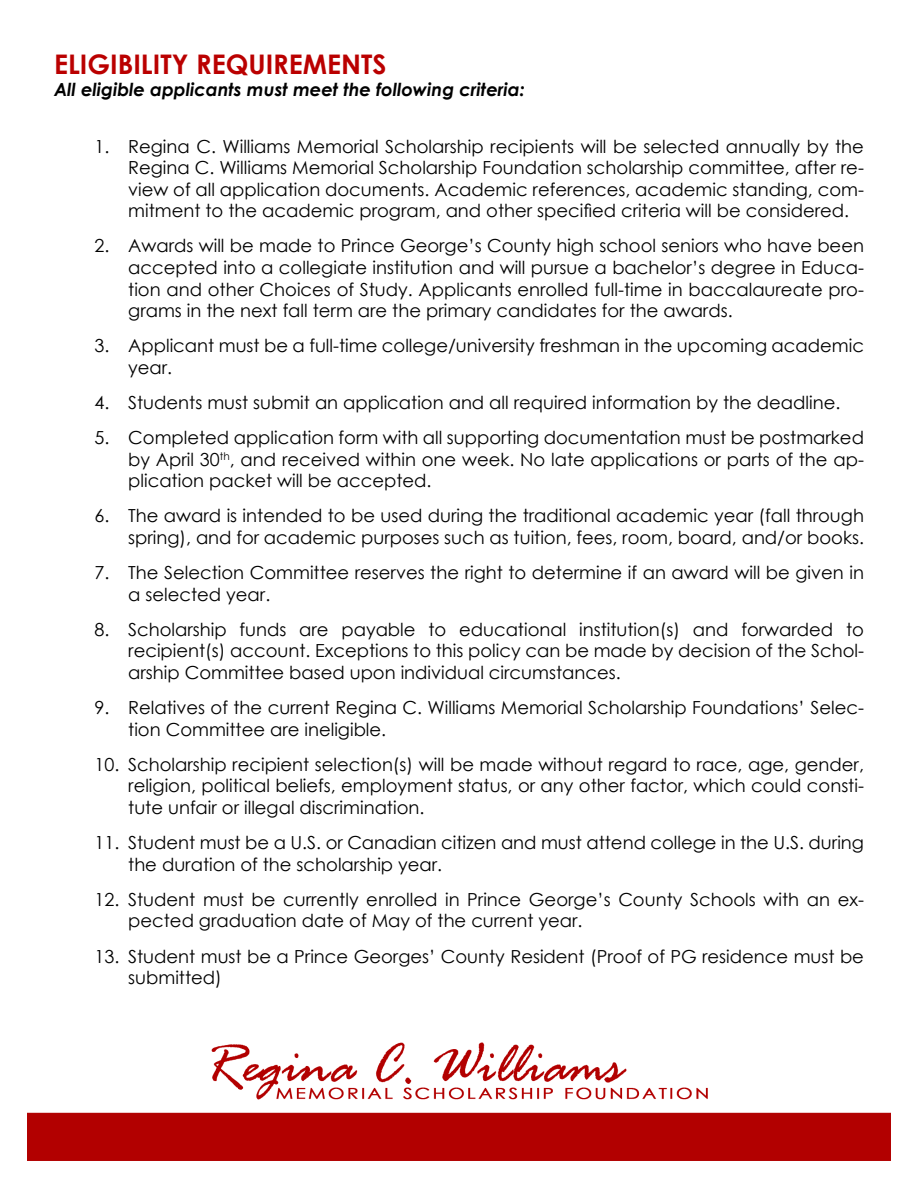
<style>
.page{position:relative;width:918px;height:1188px;background:#fff}
.page>*{position:absolute;margin:0;border:0;box-sizing:border-box;transform-origin:0 0}
.t1{font:700 27px "Century Gothic";color:#ba0000}
.t2{font:18px/21.6px "Century Gothic";color:#000}
.t3{font:italic 700 18px "Century Gothic";color:#000}
</style>
<div class="page">
<img style="left:27px;top:1042px;width:864px;height:119px">
<h1 class="t1" style="left:54px;top:44px;width:334px">ELIGIBILITY REQUIREMENTS</h1>
<p class="t3" style="left:54px;top:76px;width:472px">All eligible applicants must meet the following criteria:</p>
<p class="t2" style="left:128px;top:135px;width:737px;text-align:justify;text-indent:-34px">1. Regina C. Williams Memorial Scholarship recipients will be selected annually by the Regina C. Williams Memorial Scholarship Foundation scholarship committee, after re&shy;view of all application documents. Academic references, academic standing, com&shy;mitment to the academic program, and other specified criteria will be considered.</p>
<p class="t2" style="left:128px;top:235px;width:737px;text-align:justify;text-indent:-34px">2. Awards will be made to Prince George’s County high school seniors who have been accepted into a collegiate institution and will pursue a bachelor’s degree in Educa&shy;tion and other Choices of Study. Applicants enrolled full-time in baccalaureate pro&shy;grams in the next fall term are the primary candidates for the awards.</p>
<p class="t2" style="left:128px;top:335px;width:737px;text-indent:-34px">3. Applicant must be a full-time college/university freshman in the upcoming academic year.</p>
<p class="t2" style="left:94px;top:391px;width:747px">4. Students must submit an application and all required information by the deadline.</p>
<p class="t2" style="left:128px;top:427px;width:737px;text-align:justify;text-indent:-34px">5. Completed application form with all supporting documentation must be postmarked by April 30<sup>th</sup>, and received within one week. No late applications or parts of the ap&shy;plication packet will be accepted.</p>
<p class="t2" style="left:95px;top:505px;width:771px;text-align:right">6. The award is intended to be used during the traditional academic year (fall through spring), and for academic purposes such as tuition, fees, room, board, and/or books.</p>
<p class="t2" style="left:128px;top:562px;width:737px;text-indent:-34px">7. The Selection Committee reserves the right to determine if an award will be given in a selected year.</p>
<p class="t2" style="left:128px;top:618px;width:737px;text-align:justify;text-indent:-34px">8. Scholarship funds are payable to educational institution(s) and forwarded to recipient(s) account. Exceptions to this policy can be made by decision of the Schol&shy;arship Committee based upon individual circumstances.</p>
<p class="t2" style="left:128px;top:697px;width:737px;text-indent:-34px">9. Relatives of the current Regina C. Williams Memorial Scholarship Foundations’ Selec&shy;tion Committee are ineligible.</p>
<p class="t2" style="left:128px;top:753px;width:737px;text-align:justify;text-indent:-34px">10. Scholarship recipient selection(s) will be made without regard to race, age, gender, religion, political beliefs, employment status, or any other factor, which could consti&shy;tute unfair or illegal discrimination.</p>
<p class="t2" style="left:128px;top:832px;width:737px;text-indent:-34px">11. Student must be a U.S. or Canadian citizen and must attend college in the U.S. during the duration of the scholarship year.</p>
<p class="t2" style="left:128px;top:888px;width:737px;text-indent:-34px">12. Student must be currently enrolled in Prince George’s County Schools with an ex&shy;pected graduation date of May of the current year.</p>
<p class="t2" style="left:128px;top:945px;width:737px;text-indent:-34px">13. Student must be a Prince Georges’ County Resident (Proof of PG residence must be submitted)</p>
</div>
